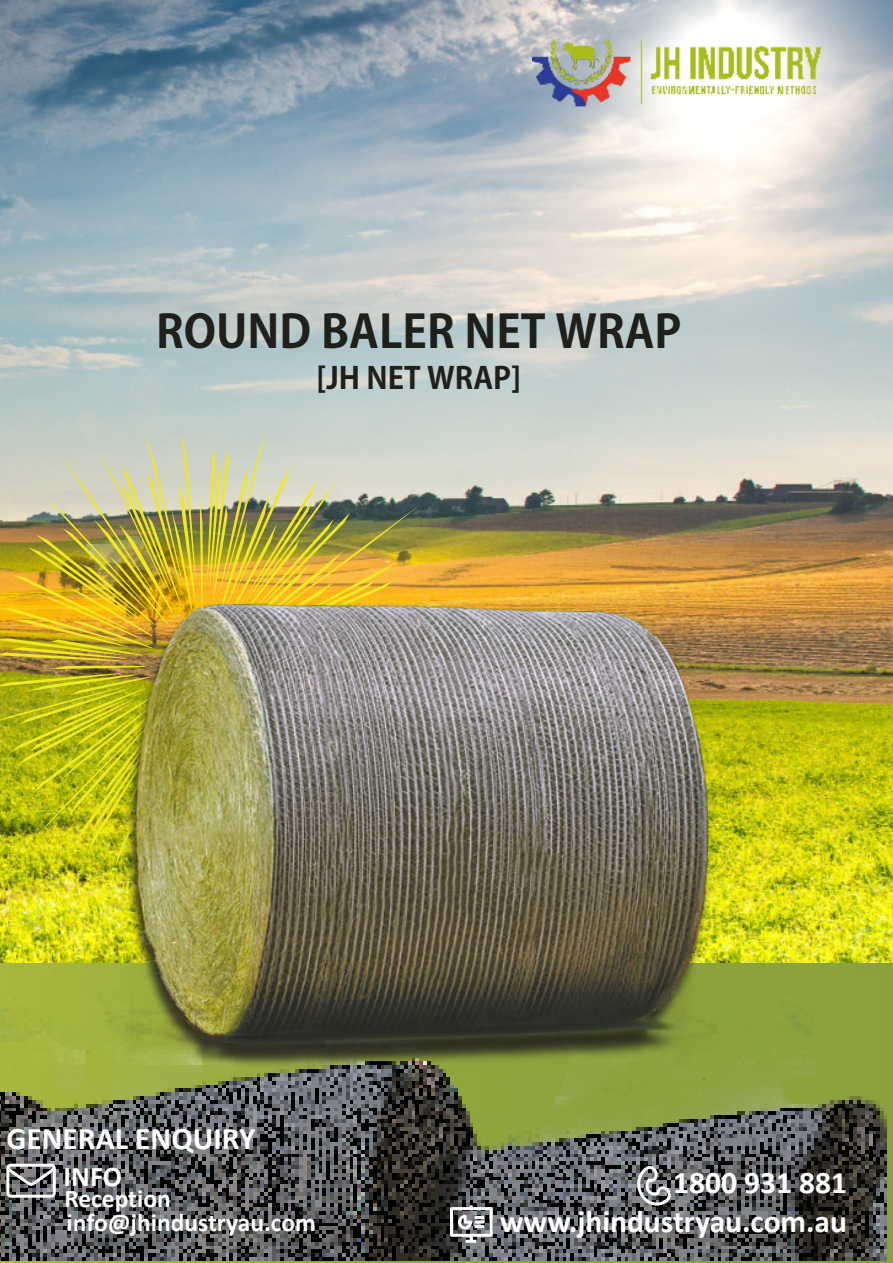
<style>
.page{position:relative;width:893px;height:1263px;background:#fff}
.page>*{position:absolute;margin:0;border:0;box-sizing:border-box;transform-origin:0 0}
.t1{font:700 45px "Adobe Gothic Std";color:#1f201c}
.t2{font:700 31.5px "Calibri";color:#fff}
.t3{font:700 30px "Adobe Gothic Std";color:#1f201c}
.t4{font:700 28.5px "Calibri";color:#fff}
.t5{font:700 25.5px "Calibri";color:#fff}
</style>
<div class="page">
<img style="left:0;top:0;width:893px;height:963px">
<img style="left:504px;top:29px;width:349px;height:93px">
<img style="left:0;top:492px;width:887px;height:769px">
<svg style="left:4px;top:1162px;width:54px;height:37px"></svg>
<svg style="left:636px;top:1163px;width:38px;height:45px"></svg>
<svg style="left:448px;top:1202px;width:46px;height:42px"></svg>
<img style="left:0;top:425px;width:423px;height:459px">
<div style="left:119px;top:600px;width:599px;height:471px;background:#231f20;opacity:.87"></div>
<img style="left:130px;top:590px;width:586px;height:459px">
<p class="t1" style="left:156px;top:304px;width:527px">ROUND BALER NET WRAP</p>
<p class="t3" style="left:316px;top:360px;width:206px">[JH NET WRAP]</p>
<p class="t2" style="left:6px;top:1117px;width:251px">GENERAL ENQUIRY</p>
<p class="t5" style="left:64px;top:1180px;width:108px">Reception</p>
<p class="t5" style="left:67px;top:1205px;width:251px">info@jhindustryau.com</p>
<p class="t4" style="left:64px;top:1156px;width:60px">INFO</p>
<p class="t2" style="left:673px;top:1160px;width:175px">1800 931 881</p>
<p class="t2" style="left:500px;top:1199px;width:349px">www.jhindustryau.com.au</p>
</div>
